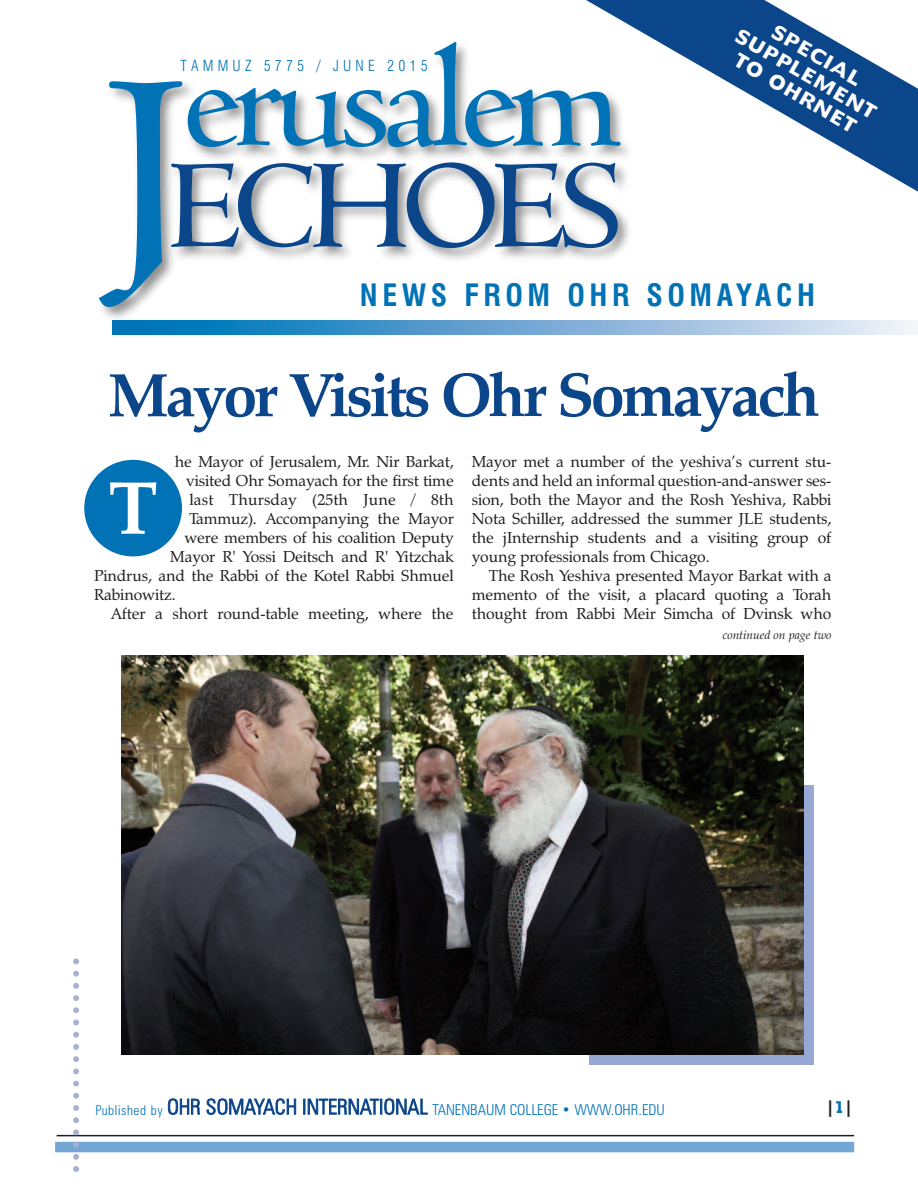
<style>
.page{position:relative;width:918px;height:1188px;background:#fff}
.page>*{position:absolute;margin:0;border:0;box-sizing:border-box;transform-origin:0 0}
.t1{font:600 270px "Venetian 301 BT";color:#0072b5}
.t2{font:600 150px "Venetian 301 BT";letter-spacing:-.075em;color:#0072b5;scale:1.06 1}
.t3{font:600 135px "Venetian 301 BT";letter-spacing:-.095em;color:#0c468a}
.t4{font:700 75px "Zapf Calligraphic 801 BT";color:#fff}
.t5{font:700 61.5px "Zapf Calligraphic 801 BT";letter-spacing:-.05em;color:#0c468a}
.t6{font:700 condensed 30px "Swiss 721 BT";letter-spacing:.15em;color:#0072b5}
.t7{font:18px/21.6px "Humanist 970 BT Bold C";color:#fff;text-align:center}
.t8{font:700 16.5px "Lubalin Graph IT Cby BT";color:#231f20}
.t9{font:15.75px/18.9px "Zapf Calligraphic 801 BT";letter-spacing:-.01em;color:#231f20;text-align:justify}
.t10{font:15.75px "Zapf Calligraphic 801 BT";letter-spacing:.01em;color:#231f20}
.t11{font:300 condensed 15px "Zurich BT";color:#0072b5}
.t12{font:300 condensed 15px "Swiss 721 BT";letter-spacing:.28em;color:#0072b5}
.t13{font:italic 12px "Zapf Calligraphic 801 BT";color:#231f20}
.s1{font-size:13.5px}
.s2{font-size:21px;color:#0c468a}
.s3{color:#0072b5}
</style>
<div class="page">
<svg style="left:779px;top:8px;width:139px;height:184px;fill:#0c468a"></svg>
<hr style="left:57px;top:1135px;width:797px;height:1px;background:#231f20">
<div style="left:55px;top:1142px;width:799px;height:10px;background:#74a7d5"></div>
<svg style="left:73px;top:958px;width:6px;height:214px"></svg>
<img style="left:327px;top:86px;width:521px;height:174px">
<img style="left:327px;top:0;width:452px;height:207px">
<img style="left:101px;top:82px;width:226px;height:253px">
<div style="left:84px;top:460px;width:98px;height:96px;background:#0072b5;border-radius:50%"></div>
<svg style="left:112px;top:320px;width:806px;height:14px;background:#6da9d4"></svg>
<div style="left:589px;top:785px;width:224px;height:280px;background:#97a8d5"></div>
<img style="left:121px;top:655px;width:682px;height:400px">
<p class="t7" style="left:753px;top:7px;width:161px;rotate:30deg">SPECIAL<br>SUPPLEMENT<br>TO OHRNET</p>
<h2 class="t2" style="left:181px;top:5px;width:418px">erusalem</h2>
<p class="t12" style="left:180px;top:57px;width:249px">TAMMUZ 5775 / JUNE 2015</p>
<h1 class="t1" style="left:107px;top:-4px;width:87px">J</h1>
<h3 class="t3" style="left:165px;top:121px;width:462px">ECHOES</h3>
<h3 class="t6" style="left:360px;top:278px;width:457px">NEWS FROM OHR SOMAYACH</h3>
<h3 class="t5" style="left:108px;top:359px;width:714px">Mayor Visits Ohr Somayach</h3>
<p class="t9" style="left:175px;top:452px;width:280px">he Mayor of Jerusalem, Mr. Nir Barkat,</p>
<p class="t9" style="left:186px;top:471px;width:269px">visited Ohr Somayach for the first time</p>
<p class="t10" style="left:189px;top:490px;width:266px">last Thursday (25th June / 8th</p>
<p class="t9" style="left:189px;top:509px;width:266px">Tammuz). Accompanying the Mayor</p>
<p class="t9" style="left:184px;top:528px;width:271px">were members of his coalition Deputy</p>
<p class="t9" style="left:170px;top:547px;width:285px">Mayor R' Yossi Deitsch and R' Yitzchak</p>
<p class="t9" style="left:94px;top:566px;width:361px">Pindrus, and the Rabbi of the Kotel Rabbi Shmuel</p>
<p class="t9" style="left:94px;top:585px;width:83px">Rabinowitz.</p>
<p class="t9" style="left:111px;top:604px;width:344px">After a short round-table meeting, where the</p>
<h3 class="t4" style="left:108px;top:464px;width:51px">T</h3>
<p class="t9" style="left:472px;top:452px;width:361px">Mayor met a number of the yeshiva’s current stu&shy;dents and held an informal question-and-answer ses&shy;sion, both the Mayor and the Rosh Yeshiva, Rabbi Nota Schiller, addressed the summer JLE students, the jInternship students and a visiting group of young professionals from Chicago.</p>
<p class="t9" style="left:472px;top:566px;width:361px;text-indent:17px">The Rosh Yeshiva presented Mayor Barkat with a memento of the visit, a placard quoting a Torah thought from Rabbi Meir Simcha of Dvinsk who</p>
<p class="t13" style="left:723px;top:628px;width:110px">continued on page two</p>
<p class="t11" style="left:95px;top:1101px;width:571px"><span class="s1">Published by</span> <span class="s2">OHR SOMAYACH INTERNATIONAL</span> TANENBAUM COLLEGE • WWW.OHR.EDU</p>
<p class="t8" style="left:826px;top:1098px;width:28px">|<span class="s3">1</span>|</p>
</div>
